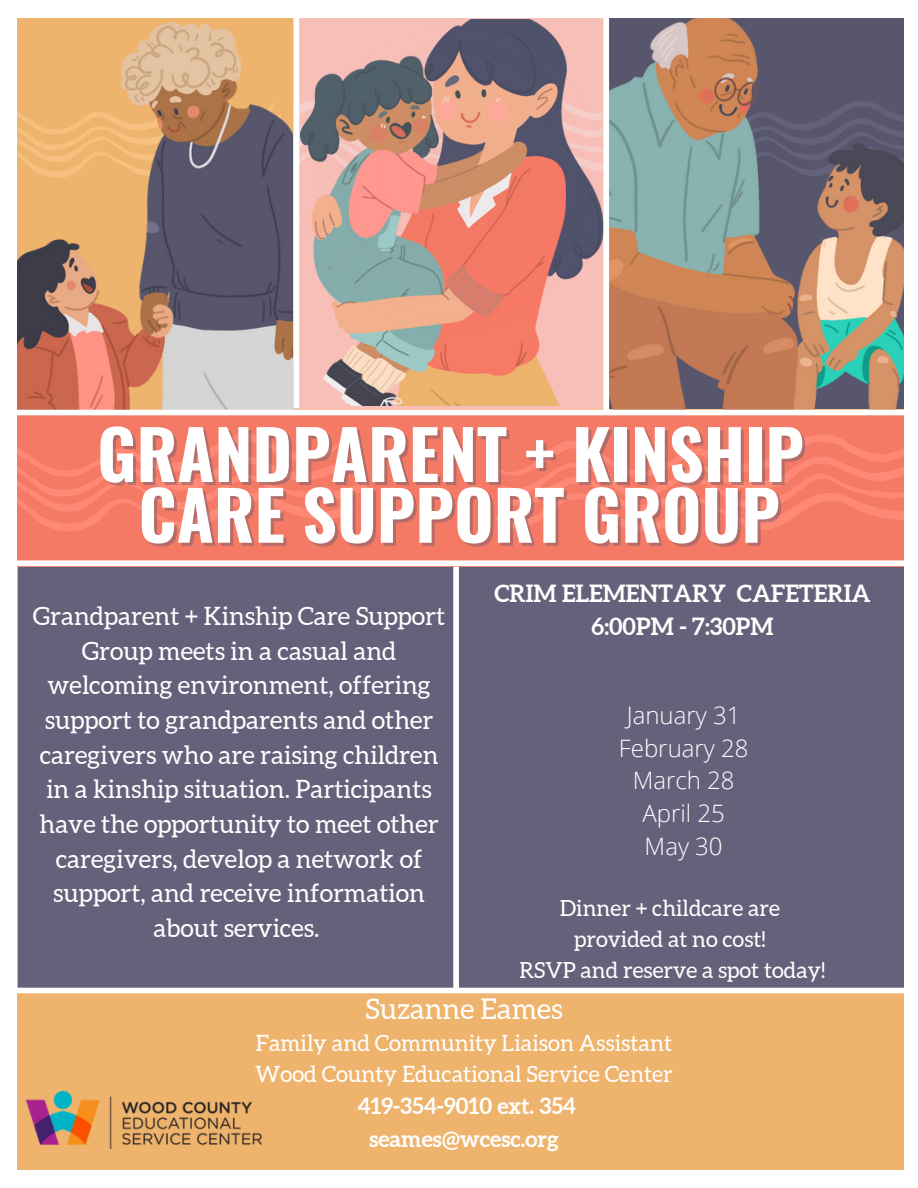
<style>
.page{position:relative;width:918px;height:1188px;background:#eeb46d}
.page>*{position:absolute;margin:0;border:0;box-sizing:border-box;transform-origin:0 0}
.t1{font:700 67.65px/60.8px "Oswald";color:#fff;text-align:center}
.t2{font:28.5px "Aleo";color:#fff}
.t3{font:25.35px/34.7px "Aleo";color:#fff;text-align:center}
.t4{font:300 24px/32.7px "Open Sans";color:#fff;text-align:center}
.t5{font:700 23.7px/32.7px "Aleo";color:#fff;text-align:center}
.t6{font:22.5px/30.3px "Aleo";color:#fff}
.t7{font:700 22.5px/32.7px "Aleo";color:#fff;text-align:center}
.t8{font:22.2px/30.8px "Aleo";color:#fff;text-align:center}
</style>
<div class="page">
<div style="left:18px;top:564px;width:438px;height:424px;background:#64627b"></div>
<img style="left:26px;top:1091px;width:235px;height:58px">
<div style="left:8px;top:413px;width:895px;height:154px;background:#f47a65"></div>
<svg style="left:17px;top:434px;width:350px;height:97px"></svg>
<svg style="left:496px;top:434px;width:408px;height:97px"></svg>
<img style="left:17px;top:23px;width:276px;height:387px">
<img style="left:601px;top:18px;width:302px;height:392px">
<svg style="left:17px;top:94px;width:887px;height:89px"></svg>
<img style="left:301px;top:19px;width:302px;height:386px">
<div style="left:294px;top:0;width:5px;height:408px;background:#fff"></div>
<div style="left:603px;top:0;width:6px;height:413px;background:#fff"></div>
<div style="left:459px;top:567px;width:448px;height:421px;background:#64627b"></div>
<div style="left:0;top:410px;width:918px;height:5px;background:#fff"></div>
<div style="left:1px;top:560px;width:917px;height:6px;background:#fff"></div>
<div style="left:0;top:0;width:918px;height:18px;background:#fff"></div>
<div style="left:0;top:1170px;width:918px;height:17px;background:#fff"></div>
<div style="left:0;top:12px;width:17px;height:1176px;background:#fff"></div>
<div style="left:904px;top:0;width:14px;height:1188px;background:#fff"></div>
<div style="left:453px;top:567px;width:6px;height:424px;background:#fff"></div>
<div style="left:0;top:988px;width:918px;height:5px;background:#fff"></div>
<h1 class="t1" style="left:97px;top:421px;width:708px">GRANDPARENT + KINSHIP<br>CARE SUPPORT GROUP</h1>
<p class="t3" style="left:33px;top:599px;width:414px">Grandparent + Kinship Care Support<br>Group meets in a casual and welcoming environment, offering support to grandparents and other caregivers who are raising children in a kinship situation. Participants have the opportunity to meet other caregivers, develop a network of support, and receive information about services.</p>
<p class="t5" style="left:494px;top:577px;width:378px">CRIM ELEMENTARY CAFETERIA<br>6:00PM - 7:30PM</p>
<p class="t4" style="left:619px;top:698px;width:131px">January 31<br>February 28<br>March 28<br>April 25<br>May 30</p>
<p class="t8" style="left:519px;top:893px;width:307px">Dinner + childcare are provided at no cost!<br>RSVP and reserve a spot today!</p>
<p class="t2" style="left:365px;top:992px;width:199px">Suzanne Eames</p>
<p class="t6" style="left:255px;top:1028px;width:419px">Family and Community Liaison Assistant<br>Wood County Educational Service Center</p>
<p class="t7" style="left:357px;top:1090px;width:220px">419-354-9010 ext. 354 seames@wcesc.org</p>
</div>
